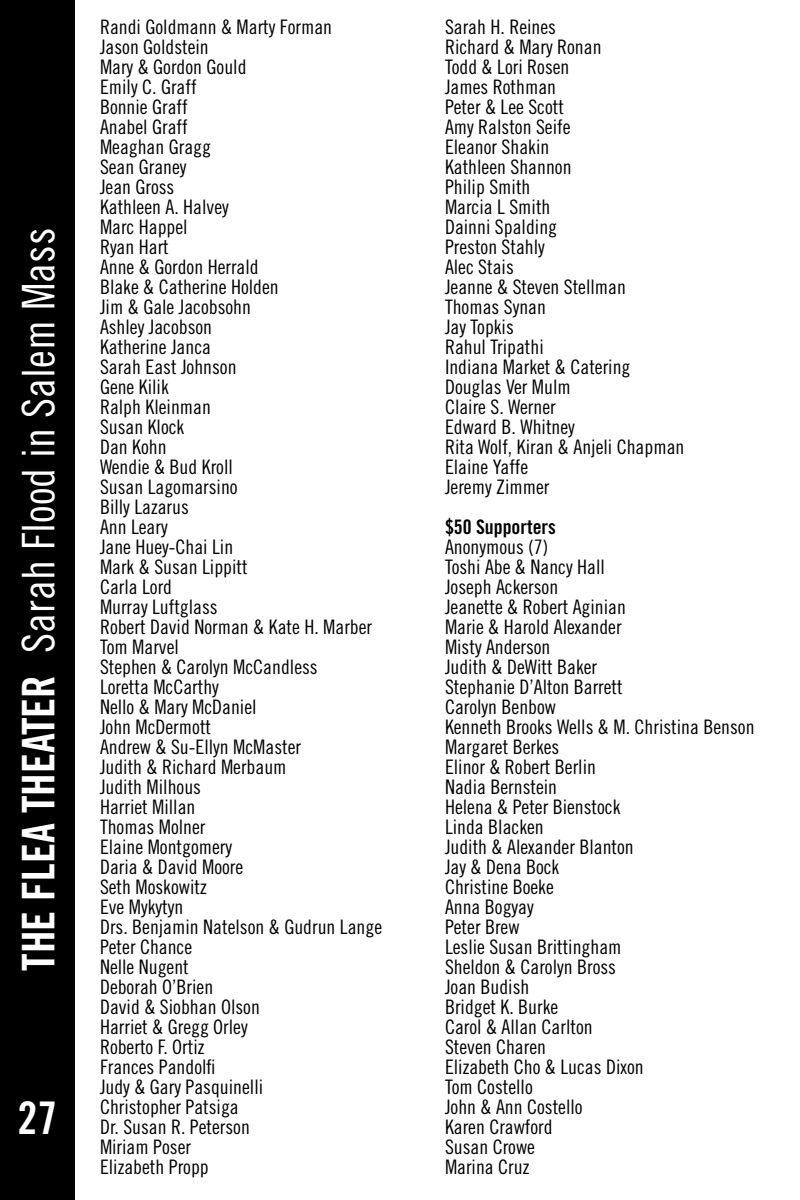
<style>
.page{position:relative;width:800px;height:1200px;background:#fff}
.page>*{position:absolute;margin:0;border:0;box-sizing:border-box;transform-origin:0 0}
.t1{font:45px "Trade Gothic LT Std Cn 18";color:#fff}
.t2{font:45px "Trade Gothic LT Std Bd Cn 20";color:#fff}
.t3{font:26.25px "Trade Gothic LT Std Bd Cn 20";color:#fff}
.t4{font:20px/20px "Trade Gothic LT Std Cn 18";color:#000}
.t5{font:20px "Trade Gothic LT Std Bd Cn 20";color:#000}
.s1{font-family:"Trade Gothic LT Std Bd Cn 20"}
</style>
<div class="page">
<div style="left:0;top:0;width:75px;height:1200px;background:#000"></div>
<h1 class="t1" style="left:12px;top:971px;width:744px;rotate:-90deg"><span class="s1">THE FLEA THEATER</span> Sarah Flood in Salem Mass</h1>
<h2 class="t3" style="left:42px;top:1091px;width:13px">3</h2>
<h1 class="t2" style="left:18px;top:1091px;width:41px">27</h1>
<p class="t4" style="left:100px;top:17px;width:284px">Randi Goldmann &amp; Marty Forman<br>Jason Goldstein<br>Mary &amp; Gordon Gould<br>Emily C. Graff<br>Bonnie Graff<br>Anabel Graff<br>Meaghan Gragg<br>Sean Graney<br>Jean Gross<br>Kathleen A. Halvey<br>Marc Happel<br>Ryan Hart<br>Anne &amp; Gordon Herrald<br>Blake &amp; Catherine Holden<br>Jim &amp; Gale Jacobsohn<br>Ashley Jacobson<br>Katherine Janca<br>Sarah East Johnson<br>Gene Kilik<br>Ralph Kleinman<br>Susan Klock<br>Dan Kohn<br>Wendie &amp; Bud Kroll<br>Susan Lagomarsino<br>Billy Lazarus<br>Ann Leary<br>Jane Huey-Chai Lin<br>Mark &amp; Susan Lippitt<br>Carla Lord<br>Murray Luftglass<br>Robert David Norman &amp; Kate H. Marber<br>Tom Marvel<br>Stephen &amp; Carolyn McCandless<br>Loretta McCarthy<br>Nello &amp; Mary McDaniel<br>John McDermott<br>Andrew &amp; Su-Ellyn McMaster<br>Judith &amp; Richard Merbaum<br>Judith Milhous<br>Harriet Millan<br>Thomas Molner<br>Elaine Montgomery<br>Daria &amp; David Moore<br>Seth Moskowitz<br>Eve Mykytyn<br>Drs. Benjamin Natelson &amp; Gudrun Lange<br>Peter Chance<br>Nelle Nugent<br>Deborah O’Brien<br>David &amp; Siobhan Olson<br>Harriet &amp; Gregg Orley<br>Roberto F. Ortiz<br>Frances Pandolfi<br>Judy &amp; Gary Pasquinelli<br>Christopher Patsiga<br>Dr. Susan R. Peterson<br>Miriam Poser<br>Elizabeth Propp</p>
<p class="t4" style="left:445px;top:17px;width:241px">Sarah H. Reines<br>Richard &amp; Mary Ronan<br>Todd &amp; Lori Rosen<br>James Rothman<br>Peter &amp; Lee Scott<br>Amy Ralston Seife<br>Eleanor Shakin<br>Kathleen Shannon<br>Philip Smith<br>Marcia L Smith<br>Dainni Spalding<br>Preston Stahly<br>Alec Stais<br>Jeanne &amp; Steven Stellman<br>Thomas Synan<br>Jay Topkis<br>Rahul Tripathi<br>Indiana Market &amp; Catering<br>Douglas Ver Mulm<br>Claire S. Werner<br>Edward B. Whitney<br>Rita Wolf, Kiran &amp; Anjeli Chapman<br>Elaine Yaffe<br>Jeremy Zimmer</p>
<p class="t5" style="left:445px;top:515px;width:113px">$50 Supporters</p>
<p class="t4" style="left:445px;top:537px;width:311px">Anonymous (7)<br>Toshi Abe &amp; Nancy Hall<br>Joseph Ackerson<br>Jeanette &amp; Robert Aginian<br>Marie &amp; Harold Alexander<br>Misty Anderson<br>Judith &amp; DeWitt Baker<br>Stephanie D’Alton Barrett<br>Carolyn Benbow<br>Kenneth Brooks Wells &amp; M. Christina Benson<br>Margaret Berkes<br>Elinor &amp; Robert Berlin<br>Nadia Bernstein<br>Helena &amp; Peter Bienstock<br>Linda Blacken<br>Judith &amp; Alexander Blanton<br>Jay &amp; Dena Bock<br>Christine Boeke<br>Anna Bogyay<br>Peter Brew<br>Leslie Susan Brittingham<br>Sheldon &amp; Carolyn Bross<br>Joan Budish<br>Bridget K. Burke<br>Carol &amp; Allan Carlton<br>Steven Charen<br>Elizabeth Cho &amp; Lucas Dixon<br>Tom Costello<br>John &amp; Ann Costello<br>Karen Crawford<br>Susan Crowe<br>Marina Cruz</p>
</div>
